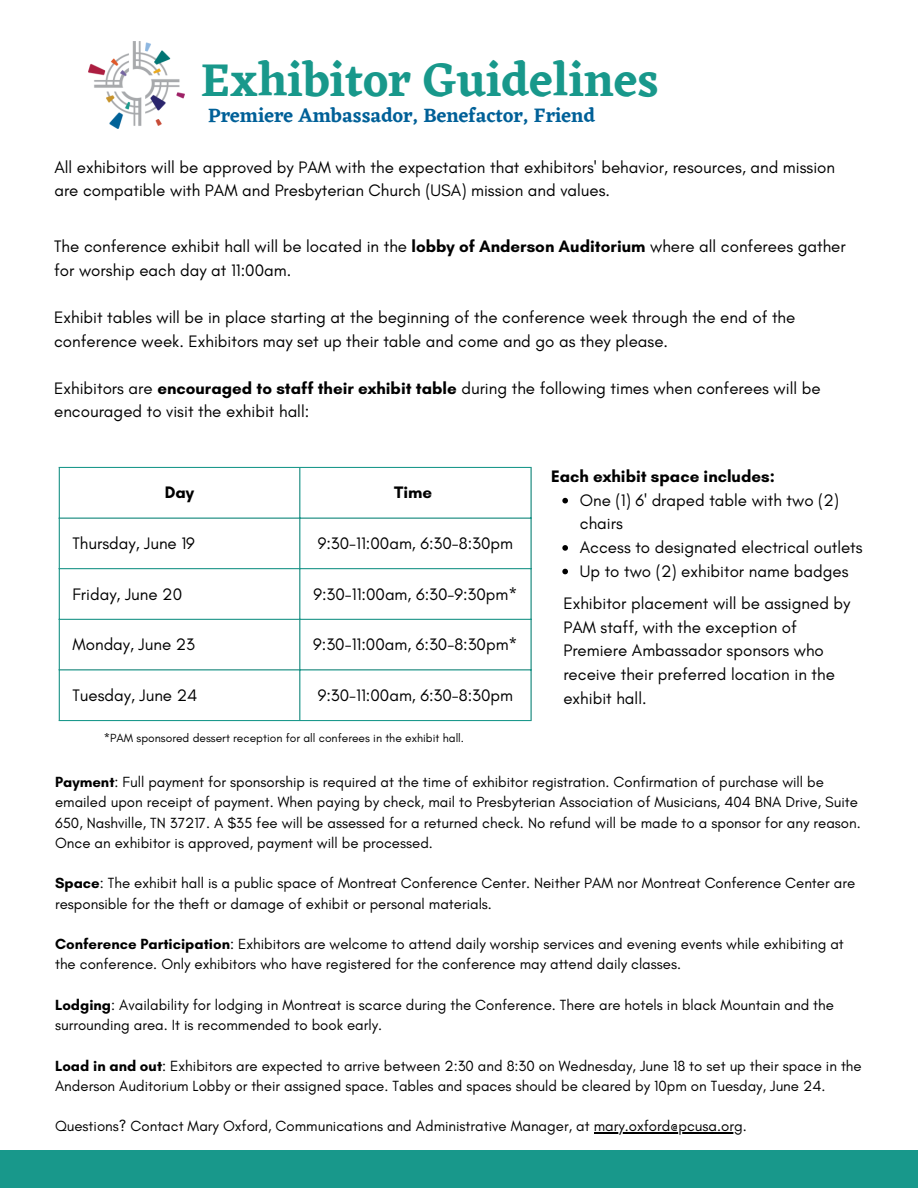
<style>
.page{position:relative;width:918px;height:1188px;background:#fff}
.page>*{position:absolute;margin:0;border:0;box-sizing:border-box;transform-origin:0 0}
.t1{font:600 48px "Eczar";color:#18988b}
.t2{font:600 19.95px "Eczar";color:#006098}
.t3{font:16.95px/23.7px "Glacial Indifference";color:#000}
.t4{font:700 16.95px "Glacial Indifference";color:#000}
.t5{font:15px/20.2px "Glacial Indifference";color:#000}
.t6{font:12px "Glacial Indifference";color:#000}
.s1{font-weight:700}
</style>
<div class="page">
<svg style="left:60px;top:468px;width:470px;height:50px"></svg>
<hr style="left:59px;top:468px;width:1px;height:252px;background:#18988b">
<hr style="left:299px;top:468px;width:1px;height:252px;background:#18988b">
<hr style="left:530px;top:468px;width:2px;height:252px;background:#18988b">
<hr style="left:59px;top:467px;width:473px;height:1px;background:#18988b">
<hr style="left:59px;top:518px;width:473px;height:1px;background:#18988b">
<hr style="left:59px;top:568px;width:473px;height:1px;background:#18988b">
<hr style="left:59px;top:619px;width:473px;height:1px;background:#18988b">
<hr style="left:59px;top:669px;width:473px;height:1px;background:#18988b">
<hr style="left:59px;top:720px;width:473px;height:1px;background:#18988b">
<div style="left:0;top:1150px;width:918px;height:38px;background:#18988b"></div>
<img style="left:88px;top:41px;width:96px;height:88px">
<svg style="left:562px;top:498px;width:6px;height:5px"></svg>
<svg style="left:562px;top:545px;width:6px;height:6px"></svg>
<svg style="left:562px;top:569px;width:6px;height:5px"></svg>
<hr style="left:594px;top:1133px;width:149px;height:1px;background:#000">
<p class="t1" style="left:201px;top:51px;width:459px">Exhibitor Guidelines</p>
<h5 class="t2" style="left:208px;top:104px;width:388px">Premiere Ambassador, Benefactor, Friend</h5>
<p class="t3" style="left:54px;top:155px;width:782px">All exhibitors will be approved by PAM with the expectation that exhibitors' behavior, resources, and mission are compatible with PAM and Presbyterian Church (USA) mission and values.</p>
<p class="t3" style="left:54px;top:234px;width:793px">The conference exhibit hall will be located in the <span class="s1">lobby of Anderson Auditorium</span> where all conferees gather for worship each day at 11:00am.</p>
<p class="t3" style="left:54px;top:305px;width:743px">Exhibit tables will be in place starting at the beginning of the conference week through the end of the conference week. Exhibitors may set up their table and come and go as they please.</p>
<p class="t3" style="left:54px;top:376px;width:768px">Exhibitors are <span class="s1">encouraged to staff their exhibit table</span> during the following times when conferees will be encouraged to visit the exhibit hall:</p>
<p class="t4" style="left:165px;top:482px;width:31px">Day</p>
<h1 class="t4" style="left:394px;top:482px;width:40px">Time</h1>
<h2 class="t3" style="left:72px;top:531px;width:124px">Thursday, June 19</h2>
<h4 class="t3" style="left:318px;top:531px;width:197px">9:30-11:00am, 6:30-8:30pm</h4>
<h4 class="t3" style="left:72px;top:582px;width:111px">Friday, June 20</h4>
<h4 class="t3" style="left:313px;top:582px;width:206px">9:30-11:00am, 6:30-9:30pm*</h4>
<h4 class="t3" style="left:72px;top:632px;width:124px">Monday, June 23</h4>
<p class="t3" style="left:313px;top:632px;width:206px">9:30-11:00am, 6:30-8:30pm*</p>
<p class="t3" style="left:72px;top:683px;width:126px">Tuesday, June 24</p>
<p class="t3" style="left:318px;top:683px;width:197px">9:30-11:00am, 6:30-8:30pm</p>
<p class="t6" style="left:104px;top:731px;width:362px">*PAM sponsored dessert reception for all conferees in the exhibit hall.</p>
<p class="t4" style="left:551px;top:466px;width:225px">Each exhibit space includes:</p>
<p class="t3" style="left:580px;top:488px;width:261px">One (1) 6' draped table with two (2) chairs</p>
<h3 class="t3" style="left:580px;top:535px;width:284px">Access to designated electrical outlets</h3>
<p class="t3" style="left:580px;top:559px;width:270px">Up to two (2) exhibitor name badges</p>
<p class="t3" style="left:563px;top:591px;width:289px">Exhibitor placement will be assigned by<br>PAM staff, with the exception of<br>Premiere Ambassador sponsors who receive their preferred location in the exhibit hall.</p>
<p class="t5" style="left:55px;top:772px;width:807px"><span class="s1">Payment</span>: Full payment for sponsorship is required at the time of exhibitor registration. Confirmation of purchase will be emailed upon receipt of payment. When paying by check, mail to Presbyterian Association of Musicians, 404 BNA Drive, Suite 650, Nashville, TN 37217. A $35 fee will be assessed for a returned check. No refund will be made to a sponsor for any reason.<br>Once an exhibitor is approved, payment will be processed.</p>
<h4 class="t5" style="left:55px;top:873px;width:802px"><span class="s1">Space</span>: The exhibit hall is a public space of Montreat Conference Center. Neither PAM nor Montreat Conference Center are responsible for the theft or damage of exhibit or personal materials.</h4>
<h5 class="t5" style="left:55px;top:934px;width:790px"><span class="s1">Conference Participation</span>: Exhibitors are welcome to attend daily worship services and evening events while exhibiting at the conference. Only exhibitors who have registered for the conference may attend daily classes.</h5>
<h5 class="t5" style="left:55px;top:995px;width:780px"><span class="s1">Lodging</span>: Availability for lodging in Montreat is scarce during the Conference. There are hotels in black Mountain and the surrounding area. It is recommended to book early.</h5>
<h5 class="t5" style="left:55px;top:1055px;width:808px"><span class="s1">Load in and out</span>: Exhibitors are expected to arrive between 2:30 and 8:30 on Wednesday, June 18 to set up their space in the<br>Anderson Auditorium Lobby or their assigned space. Tables and spaces should be cleared by 10pm on Tuesday, June 24.</h5>
<h5 class="t5" style="left:55px;top:1116px;width:693px">Questions? Contact Mary Oxford, Communications and Administrative Manager, at mary.oxford@pcusa.org.</h5>
</div>
